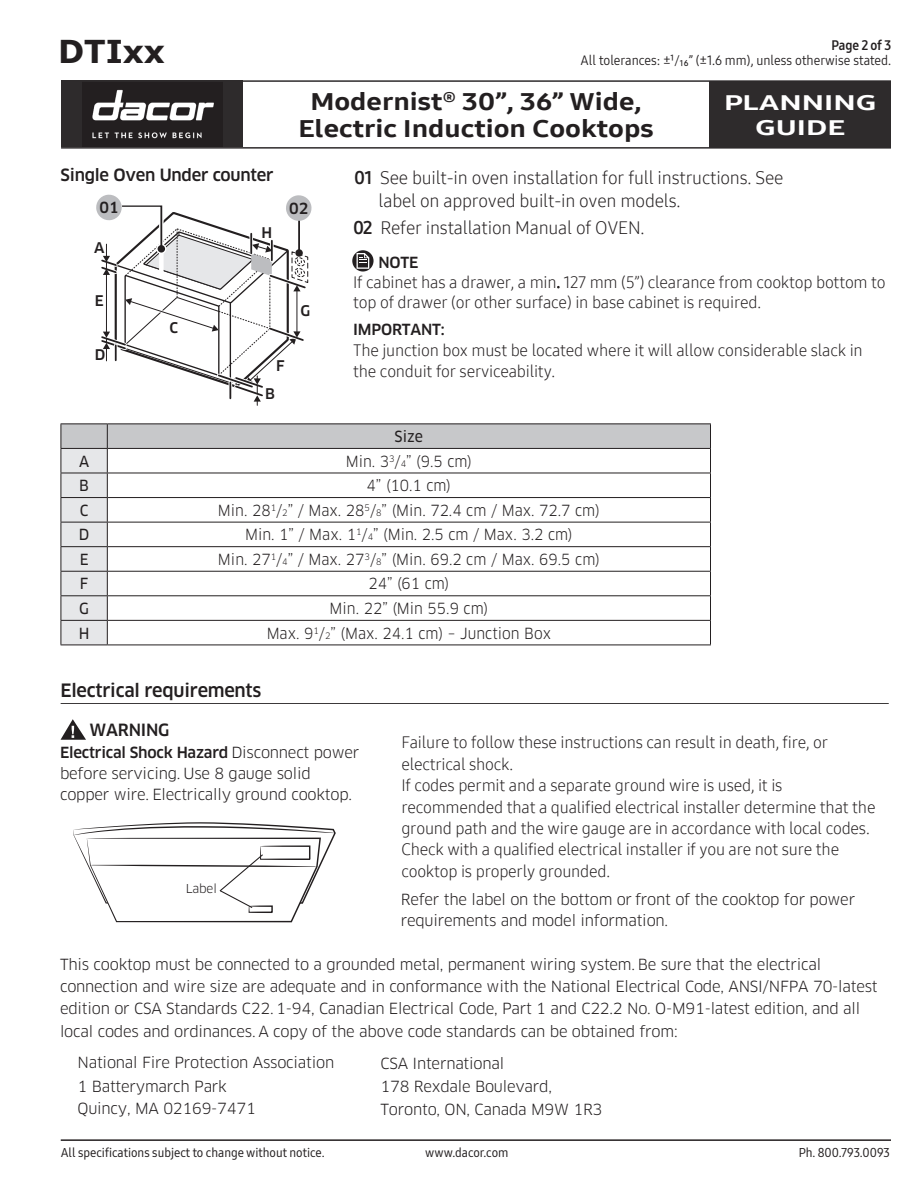
<style>
.page{position:relative;width:918px;height:1188px;background:#fff}
.page>*{position:absolute;margin:0;border:0;box-sizing:border-box;transform-origin:0 0}
.t1{font:700 31.5px "Verdana";color:#231f20}
.t2{font:24px/27px "Samsung One 800";color:#231f20;text-align:center;scale:1.2 1}
.t3{font:21px/25.2px "Samsung One 800";color:#fff;text-align:center;scale:1.5 1}
.t4{font:18px/23.2px "Samsung One 300";letter-spacing:-.01em;color:#231f20}
.t5{font:500 18px "Samsung Clan Pro";letter-spacing:-.015em;color:#231f20}
.t6{font:16.5px/21.5px "Samsung One 300";letter-spacing:-.015em;color:#231f20}
.t7{font:500 16.5px "Samsung Clan Pro";letter-spacing:-.015em;color:#231f20}
.t8{font:15px/23.1px "Samsung Clan Pro";letter-spacing:-.015em;color:#231f20}
.t9{font:15px "Samsung Clan Pro";letter-spacing:-.015em;color:#231f20;scale:.95 1}
.t10{font:500 15px "Samsung Clan Pro";letter-spacing:-.015em;color:#231f20}
.t11{font:15px "Samsung Clan Pro News";color:#231f20;scale:.95 1}
.t12{font:500 14.4px "Samsung Clan Pro";color:#231f20}
.Body{font:13.5px/15px "Samsung One 400 C";color:#231f20;text-align:right}
.t13{font:12.75px "Samsung One 500 C";color:#231f20}
.t14{font:12px "Samsung Clan Pro";letter-spacing:-.015em;color:#231f20}
.s1{font-family:"Samsung One 700 C"}
.s2{font-family:"Samsung One 700"}
.s3{font-size:8.7px}
.s4{font-weight:500}
</style>
<div class="page">
<hr style="left:61px;top:1139px;width:830px;height:2px;background:#231f20">
<div style="left:61px;top:80px;width:182px;height:67px;background:#2e2b2c"></div>
<div style="left:709px;top:81px;width:182px;height:67px;background:#2e2b2c"></div>
<img style="left:83px;top:82px;width:139px;height:65px">
<hr style="left:61px;top:147px;width:830px;height:2px;background:#2e2b2c">
<hr style="left:61px;top:80px;width:830px;height:2px;background:#2e2b2c">
<svg style="left:96px;top:194px;width:216px;height:211px"></svg>
<hr style="left:61px;top:423px;width:46px;height:1px;background:#231f20">
<hr style="left:107px;top:423px;width:604px;height:1px;background:#231f20">
<svg style="left:61px;top:424px;width:650px;height:221px"></svg>
<hr style="left:61px;top:645px;width:46px;height:1px;background:#231f20">
<hr style="left:107px;top:645px;width:604px;height:1px;background:#231f20">
<svg style="left:352px;top:250px;width:22px;height:22px"></svg>
<svg style="left:357px;top:253px;width:12px;height:16px"></svg>
<hr style="left:61px;top:703px;width:828px;height:1px;background:#231f20">
<svg style="left:61px;top:719px;width:25px;height:21px"></svg>
<svg style="left:74px;top:822px;width:262px;height:100px"></svg>
<p class="t1" style="left:58px;top:30px;width:108px">DTIxx</p>
<p class="Body" style="left:581px;top:37px;width:312px"><span class="s1">Page 2 of 3<br></span>All tolerances: ±¹/₁₆” (±1.6 mm), unless otherwise stated.</p>
<h2 class="t2" style="left:298px;top:88px;width:298px">Modernist<sup>®</sup> 30”, 36” Wide,<br>Electric Induction Cooktops</h2>
<p class="t7" style="left:61px;top:165px;width:215px">Single Oven Under counter</p>
<h3 class="t3" style="left:724px;top:90px;width:103px">PLANNING<br>GUIDE</h3>
<p class="t4" style="left:379px;top:166px;width:406px;text-indent:-24px"><span class="s2">01</span> See built-in oven installation for full instructions. See label on approved built-in oven models.</p>
<p class="t4" style="left:353px;top:216px;width:293px"><span class="s2">02</span> Refer installation Manual of OVEN.</p>
<p class="t10" style="left:378px;top:254px;width:41px">NOTE</p>
<p class="t6" style="left:353px;top:272px;width:534px;line-height:19.8px">If cabinet has a drawer, a min. 127 mm (5”) clearance from cooktop bottom to top of drawer (or other surface) in base cabinet is required.</p>
<p class="t10" style="left:353px;top:320px;width:93px">IMPORTANT:</p>
<p class="t6" style="left:353px;top:339px;width:511px">The junction box must be located where it will allow considerable slack in the conduit for serviceability.</p>
<p class="t10" style="left:99px;top:199px;width:21px">01</p>
<p class="t10" style="left:289px;top:199px;width:21px">02</p>
<p class="t12" style="left:262px;top:224px;width:12px">H</p>
<p class="t12" style="left:94px;top:239px;width:12px">A</p>
<p class="t12" style="left:95px;top:293px;width:10px">E</p>
<p class="t12" style="left:300px;top:302px;width:11px">G</p>
<p class="t12" style="left:170px;top:319px;width:10px">C</p>
<p class="t12" style="left:95px;top:347px;width:12px">D</p>
<p class="t12" style="left:276px;top:357px;width:10px">F</p>
<p class="t12" style="left:265px;top:385px;width:11px">B</p>
<p class="t11" style="left:395px;top:428px;width:31px">Size</p>
<p class="t11" style="left:79px;top:452px;width:12px">A</p>
<p class="t9" style="left:346px;top:452px;width:135px">Min. 3<sup>3</sup>/<span class="s3">4</span>” (9.5 cm)</p>
<p class="t11" style="left:79px;top:477px;width:12px">B</p>
<p class="t9" style="left:367px;top:477px;width:90px">4” (10.1 cm)</p>
<p class="t11" style="left:80px;top:501px;width:11px">C</p>
<p class="t9" style="left:218px;top:501px;width:404px">Min. 28<sup>1</sup>/<span class="s3">2</span>” / Max. 28<sup>5</sup>/<span class="s3">8</span>” (Min. 72.4 cm / Max. 72.7 cm)</p>
<p class="t11" style="left:79px;top:526px;width:13px">D</p>
<p class="t9" style="left:245px;top:526px;width:346px">Min. 1” / Max. 1<sup>1</sup>/<span class="s3">4</span>” (Min. 2.5 cm / Max. 3.2 cm)</p>
<p class="t11" style="left:80px;top:550px;width:11px">E</p>
<p class="t9" style="left:218px;top:550px;width:404px">Min. 27<sup>1</sup>/<span class="s3">4</span>” / Max. 27<sup>3</sup>/<span class="s3">8</span>” (Min. 69.2 cm / Max. 69.5 cm)</p>
<p class="t11" style="left:80px;top:575px;width:10px">F</p>
<p class="t9" style="left:368px;top:575px;width:87px">24” (61 cm)</p>
<p class="t11" style="left:79px;top:600px;width:12px">G</p>
<p class="t9" style="left:330px;top:599px;width:169px">Min. 22” (Min 55.9 cm)</p>
<p class="t11" style="left:79px;top:624px;width:13px">H</p>
<p class="t9" style="left:267px;top:624px;width:301px">Max. 9<sup>1</sup>/<span class="s3">2</span>” (Max. 24.1 cm) – Junction Box</p>
<p class="t5" style="left:61px;top:680px;width:202px">Electrical requirements</p>
<p class="t7" style="left:90px;top:721px;width:81px">WARNING</p>
<p class="t8" style="left:60px;top:742px;width:301px;line-height:21px"><span class="s4">Electrical Shock Hazard</span> Disconnect power before servicing. Use 8 gauge solid copper wire. Electrically ground cooktop.</p>
<p class="t6" style="left:401px;top:731px;width:476px">Failure to follow these instructions can result in death, fire, or electrical shock.<br>If codes permit and a separate ground wire is used, it is recommended that a qualified electrical installer determine that the ground path and the wire gauge are in accordance with local codes.<br>Check with a qualified electrical installer if you are not sure the cooktop is properly grounded.</p>
<p class="t8" style="left:401px;top:889px;width:456px;line-height:21.3px">Refer the label on the bottom or front of the cooktop for power requirements and model information.</p>
<p class="t8" style="left:60px;top:953px;width:819px;line-height:22.4px">This cooktop must be connected to a grounded metal, permanent wiring system. Be sure that the electrical connection and wire size are adequate and in conformance with the National Electrical Code, ANSI/NFPA 70-latest edition or CSA Standards C22. 1-94, Canadian Electrical Code, Part 1 and C22.2 No. O-M91-latest edition, and all local codes and ordinances. A copy of the above code standards can be obtained from:</p>
<p class="t8" style="left:78px;top:1051px;width:258px">National Fire Protection Association<br>1 Batterymarch Park<br>Quincy, MA 02169-7471</p>
<p class="t8" style="left:381px;top:1052px;width:223px">CSA International<br>178 Rexdale Boulevard,<br>Toronto, ON, Canada M9W 1R3</p>
<p class="t14" style="left:186px;top:882px;width:32px">Label</p>
<p class="t13" style="left:61px;top:1144px;width:265px">All specifications subject to change without notice.</p>
<p class="t13" style="left:425px;top:1144px;width:85px">www.dacor.com</p>
<p class="t13" style="left:799px;top:1144px;width:93px">Ph. 800.793.0093</p>
</div>
